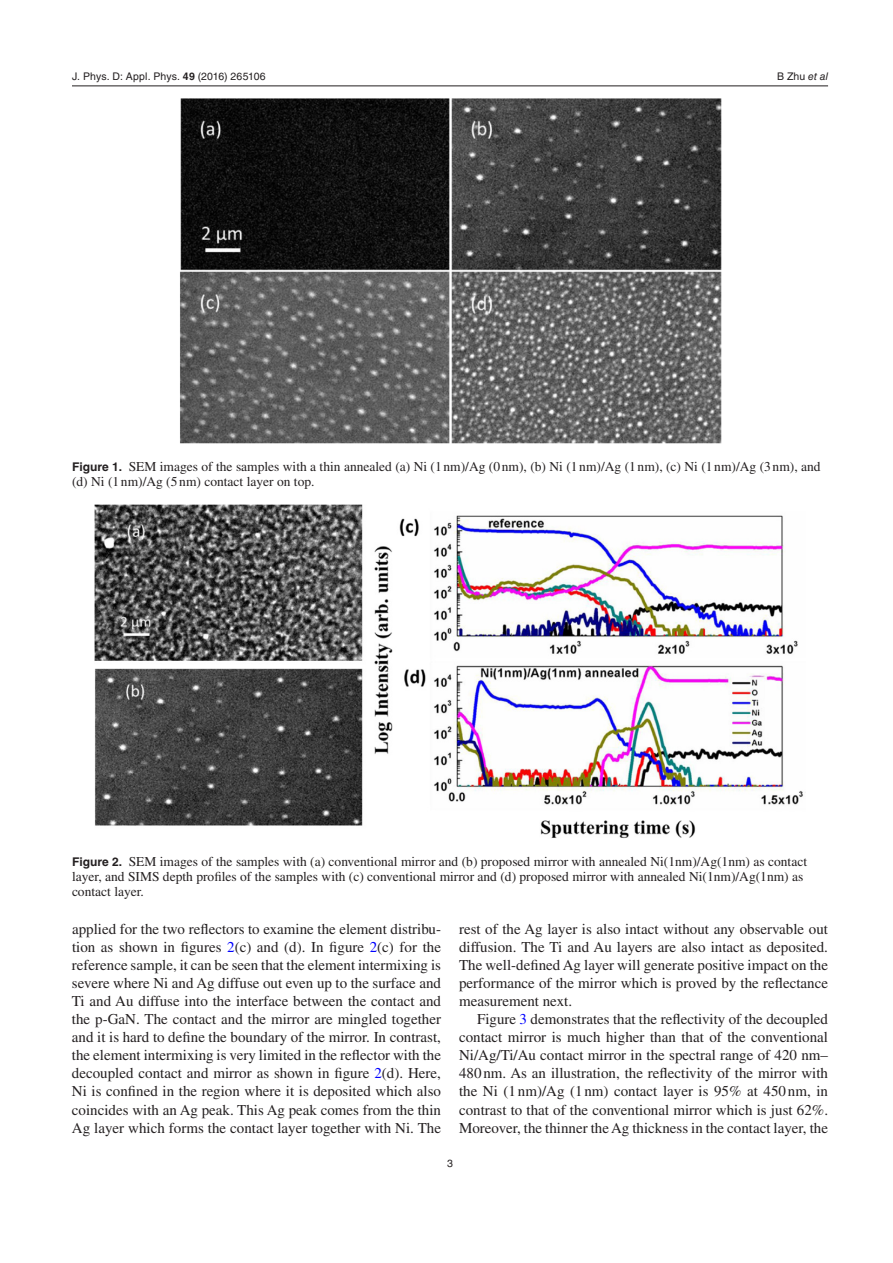
<style>
.page{position:relative;width:893px;height:1263px;background:#fff}
.page>*{position:absolute;margin:0;border:0;box-sizing:border-box;transform-origin:0 0}
.t1{font:15px/18px "Times LT Std";color:#231f20;text-align:justify}
.t2{font:13.5px/15px "Times LT Std";color:#231f20}
.t3{font:10.5px "Helvetica LT Std";letter-spacing:.005em;color:#231f20}
.s1{font-family:"Helvetica";font-weight:700}
.s2{font-family:"Helvetica"}
.s3{font-style:italic}
.s4{font-family:"Helvetica LT Std";font-weight:700;font-size:12px}
.s5{color:#00f}
.s6{font-family:"STIX General"}
</style>
<div class="page">
<hr style="left:72px;top:86px;width:756px;height:1px;background:#231f20">
<img style="left:180px;top:98px;width:541px;height:346px">
<img style="left:94px;top:504px;width:709px;height:334px">
<p class="t3" style="left:72px;top:70px;width:195px">J. Phys. D: Appl. Phys. <span class="s1">49</span> (<span class="s2">2016</span>) 265106</p>
<p class="t3" style="left:777px;top:70px;width:52px">B Zhu <span class="s3">et al</span></p>
<p class="t2" style="left:72px;top:459px;width:750px"><span class="s4">Figure 1.</span> SEM images of the samples with a thin annealed (a) Ni (1nm)/Ag (0 nm), (b) Ni (1nm)/Ag (1nm), (c) Ni (1 nm)/Ag (3nm), and (d) Ni (1 nm)/Ag (5nm) contact layer on top.</p>
<p class="t2" style="left:72px;top:854px;width:737px"><span class="s4">Figure 2.</span> SEM images of the samples with (a) conventional mirror and (b) proposed mirror with annealed Ni(1nm)/Ag(1nm) as contact layer, and SIMS depth profiles of the samples with (c) conventional mirror and (d) proposed mirror with annealed Ni(1nm)/Ag(1nm) as contact layer.</p>
<p class="t1" style="left:72px;top:920px;width:371px">applied for the two reflectors to examine the element distribu&shy;tion as shown in figures <span class="s5">2</span>(c) and (d). In figure <span class="s5">2</span>(c) for the reference sample, it can be seen that the element intermixing is severe where Ni and Ag diffuse out even up to the surface and Ti and Au diffuse into the interface between the contact and the p-GaN. The contact and the mirror are mingled together and it is hard to define the boundary of the mirror. In contrast, the element intermixing is very limited in the reflector with the decoupled contact and mirror as shown in figure <span class="s5">2</span>(d). Here, Ni is confined in the region where it is deposited which also coincides with an Ag peak. This Ag peak comes from the thin Ag layer which forms the contact layer together with Ni. The</p>
<p class="t1" style="left:459px;top:920px;width:371px">rest of the Ag layer is also intact without any observable out diffusion. The Ti and Au layers are also intact as deposited.<br>The well-defined Ag layer will generate positive impact on the performance of the mirror which is proved by the reflectance measurement next.</p>
<p class="t1" style="left:459px;top:1010px;width:371px;text-indent:18px">Figure <span class="s5">3</span> demonstrates that the reflectivity of the decoupled contact mirror is much higher than that of the conventional Ni/Ag/Ti/Au contact mirror in the spectral range of 420 nm<span class="s6">– </span>480nm. As an illustration, the reflectivity of the mirror with the Ni (1 nm)/Ag (1 nm) contact layer is 95% at 450nm, in contrast to that of the conventional mirror which is just 62%.<br>Moreover, the thinner the Ag thickness in the contact layer, the</p>
<p class="t3" style="left:447px;top:1157px;width:7px">3</p>
</div>
